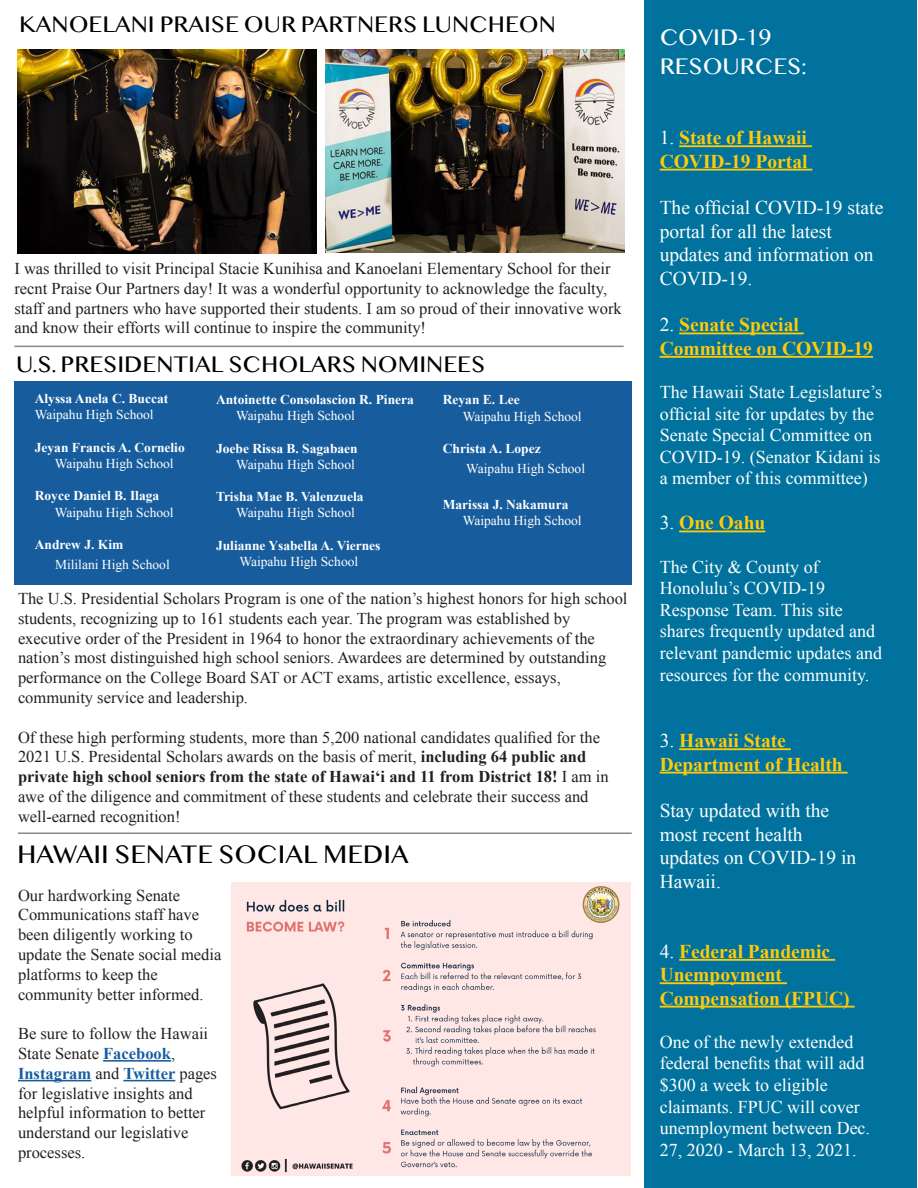
<style>
.page{position:relative;width:918px;height:1188px;background:#fff}
.page>*{position:absolute;margin:0;border:0;box-sizing:border-box;transform-origin:0 0}
.t1{font:27px "Sinhala MN";color:#000}
.t2{font:24px "Sinhala MN";color:#000}
.t3{font:24px "Sinhala MN";color:#fff}
.t4{font:700 19.5px/23.4px "Times New Roman";color:#feca0a}
.t5{font:19.5px/23.4px "Times New Roman";color:#fff}
.t6{font:18px/21.6px "Times New Roman";color:#fff}
.t7{font:16.5px/19.8px "Times New Roman";color:#231f20}
.t8{font:700 13.5px/16.2px "Times New Roman";color:#fff}
.t9{font:13.5px "Times New Roman";color:#fff}
.s1{font-weight:400}
.s2{font-weight:700}
.s3{font-weight:700;color:#175d9e}
.s4{font-weight:400;color:#fff}
</style>
<div class="page">
<hr style="left:14px;top:346px;width:610px;height:1px;background:#878894">
<div style="left:644px;top:0;width:272px;height:1188px;background:#00729d"></div>
<hr style="left:679px;top:145px;width:133px;height:2px;background:#feca0a">
<hr style="left:660px;top:169px;width:152px;height:2px;background:#feca0a">
<hr style="left:679px;top:333px;width:125px;height:1px;background:#feca0a">
<hr style="left:660px;top:356px;width:213px;height:2px;background:#feca0a">
<hr style="left:679px;top:531px;width:86px;height:1px;background:#feca0a">
<hr style="left:679px;top:748px;width:112px;height:2px;background:#feca0a">
<hr style="left:660px;top:772px;width:188px;height:2px;background:#feca0a">
<hr style="left:679px;top:959px;width:156px;height:2px;background:#feca0a">
<hr style="left:660px;top:982px;width:127px;height:2px;background:#feca0a">
<hr style="left:660px;top:1006px;width:195px;height:2px;background:#feca0a">
<img style="left:232px;top:883px;width:398px;height:292px">
<hr style="left:103px;top:1060px;width:68px;height:2px;background:#175d9e">
<hr style="left:18px;top:1080px;width:73px;height:1px;background:#175d9e">
<hr style="left:123px;top:1080px;width:52px;height:1px;background:#175d9e">
<img style="left:17px;top:50px;width:299px;height:204px">
<img style="left:325px;top:50px;width:299px;height:203px">
<hr style="left:18px;top:832px;width:614px;height:2px;background:#878894">
<div style="left:14px;top:382px;width:618px;height:203px;background:#175d9e"></div>
<p class="t2" style="left:19px;top:14px;width:538px">KANOELANI PRAISE OUR PARTNERS LUNCHEON</p>
<p class="t7" style="left:14px;top:258px;width:609px">I was thrilled to visit Principal Stacie Kunihisa and Kanoelani Elementary School for their recnt Praise Our Partners day! It was a wonderful opportunity to acknowledge the faculty, staff and partners who have supported their students. I am so proud of their innovative work and know their efforts will continue to inspire the community!</p>
<p class="t2" style="left:16px;top:354px;width:471px">U.S. PRESIDENTIAL SCHOLARS NOMINEES</p>
<p class="t8" style="left:35px;top:390px;width:135px">Alyssa Anela C. Buccat<br><span class="s1">Waipahu High School</span></p>
<p class="t8" style="left:35px;top:439px;width:151px">Jeyan Francis A. Cornelio</p>
<p class="t9" style="left:55px;top:454px;width:120px">Waipahu High School</p>
<p class="t8" style="left:35px;top:488px;width:126px">Royce Daniel B. Ilaga</p>
<p class="t9" style="left:55px;top:503px;width:120px">Waipahu High School</p>
<p class="t8" style="left:35px;top:536px;width:90px">Andrew J. Kim</p>
<p class="t9" style="left:55px;top:555px;width:116px">Mililani High School</p>
<p class="t8" style="left:216px;top:391px;width:199px">Antoinette Consolascion R. Pinera</p>
<p class="t9" style="left:236px;top:407px;width:120px">Waipahu High School</p>
<p class="t8" style="left:216px;top:440px;width:143px">Joebe Rissa B. Sagabaen</p>
<p class="t9" style="left:236px;top:455px;width:120px">Waipahu High School</p>
<p class="t8" style="left:216px;top:488px;width:149px">Trisha Mae B. Valenzuela</p>
<p class="t9" style="left:236px;top:504px;width:120px">Waipahu High School</p>
<p class="t8" style="left:216px;top:537px;width:166px">Julianne Ysabella A. Viernes</p>
<p class="t9" style="left:239px;top:552px;width:120px">Waipahu High School</p>
<p class="t8" style="left:443px;top:392px;width:78px">Reyan E. Lee</p>
<p class="t9" style="left:463px;top:407px;width:120px">Waipahu High School</p>
<p class="t8" style="left:443px;top:440px;width:99px">Christa A. Lopez</p>
<p class="t9" style="left:466px;top:459px;width:120px">Waipahu High School</p>
<p class="t8" style="left:443px;top:496px;width:127px">Marissa J. Nakamura</p>
<p class="t9" style="left:463px;top:511px;width:120px">Waipahu High School</p>
<p class="t7" style="left:18px;top:588px;width:611px">The U.S. Presidential Scholars Program is one of the nation’s highest honors for high school students, recognizing up to 161 students each year. The program was established by executive order of the President in 1964 to honor the extraordinary achievements of the nation’s most distinguished high school seniors. Awardees are determined by outstanding performance on the College Board SAT or ACT exams, artistic excellence, essays, community service and leadership.</p>
<p class="t7" style="left:18px;top:727px;width:592px">Of these high performing students, more than 5,200 national candidates qualified for the 2021 U.S. Presidental Scholars awards on the basis of merit, <span class="s2">including 64 public and private high school seniors from the state of Hawaiʻi and 11 from District 18!</span> I am in awe of the diligence and commitment of these students and celebrate their success and well-earned recognition!</p>
<p class="t1" style="left:17px;top:842px;width:393px">HAWAII SENATE SOCIAL MEDIA</p>
<p class="t7" style="left:18px;top:885px;width:205px">Our hardworking Senate<br>Communications staff have been diligently working to update the Senate social media platforms to keep the community better informed.</p>
<p class="t7" style="left:18px;top:1024px;width:201px">Be sure to follow the Hawaii<br>State Senate <span class="s3">Facebook</span>,<br><span class="s3">Instagram</span> and <span class="s3">Twitter</span> pages for legislative insights and helpful information to better understand our legislative processes.</p>
<p class="t3" style="left:660px;top:27px;width:113px">COVID-19</p>
<p class="t3" style="left:660px;top:56px;width:148px">RESOURCES:</p>
<p class="t4" style="left:660px;top:125px;width:149px"><span class="s4">1.</span> State of Hawaii</p>
<p class="t4" style="left:660px;top:149px;width:149px">COVID-19 Portal</p>
<p class="t5" style="left:660px;top:196px;width:225px">The official COVID-19 state portal for all the latest updates and information on<br>COVID-19.</p>
<p class="t4" style="left:660px;top:313px;width:215px"><span class="s4">2.</span> Senate Special<br>Committee on COVID-19</p>
<p class="t6" style="left:660px;top:381px;width:224px">The Hawaii State Legislature’s official site for updates by the<br>Senate Special Committee on<br>COVID-19. (Senator Kidani is a member of this committee)</p>
<p class="t4" style="left:660px;top:511px;width:107px"><span class="s4">3.</span> One Oahu</p>
<p class="t6" style="left:660px;top:555px;width:224px">The City &amp; County of<br>Honolulu’s COVID-19<br>Response Team. This site shares frequently updated and relevant pandemic updates and resources for the community.</p>
<p class="t4" style="left:660px;top:728px;width:185px"><span class="s4">3.</span> Hawaii State<br>Department of Health</p>
<p class="t5" style="left:660px;top:799px;width:198px">Stay updated with the most recent health updates on COVID-19 in<br>Hawaii.</p>
<p class="t4" style="left:660px;top:939px;width:192px"><span class="s4">4.</span> Federal Pandemic<br>Unempoyment<br>Compensation (FPUC)</p>
<p class="t6" style="left:660px;top:1031px;width:212px">One of the newly extended federal benefits that will add $300 a week to eligible claimants. FPUC will cover unemployment between Dec.<br>27, 2020 - March 13, 2021.</p>
</div>
